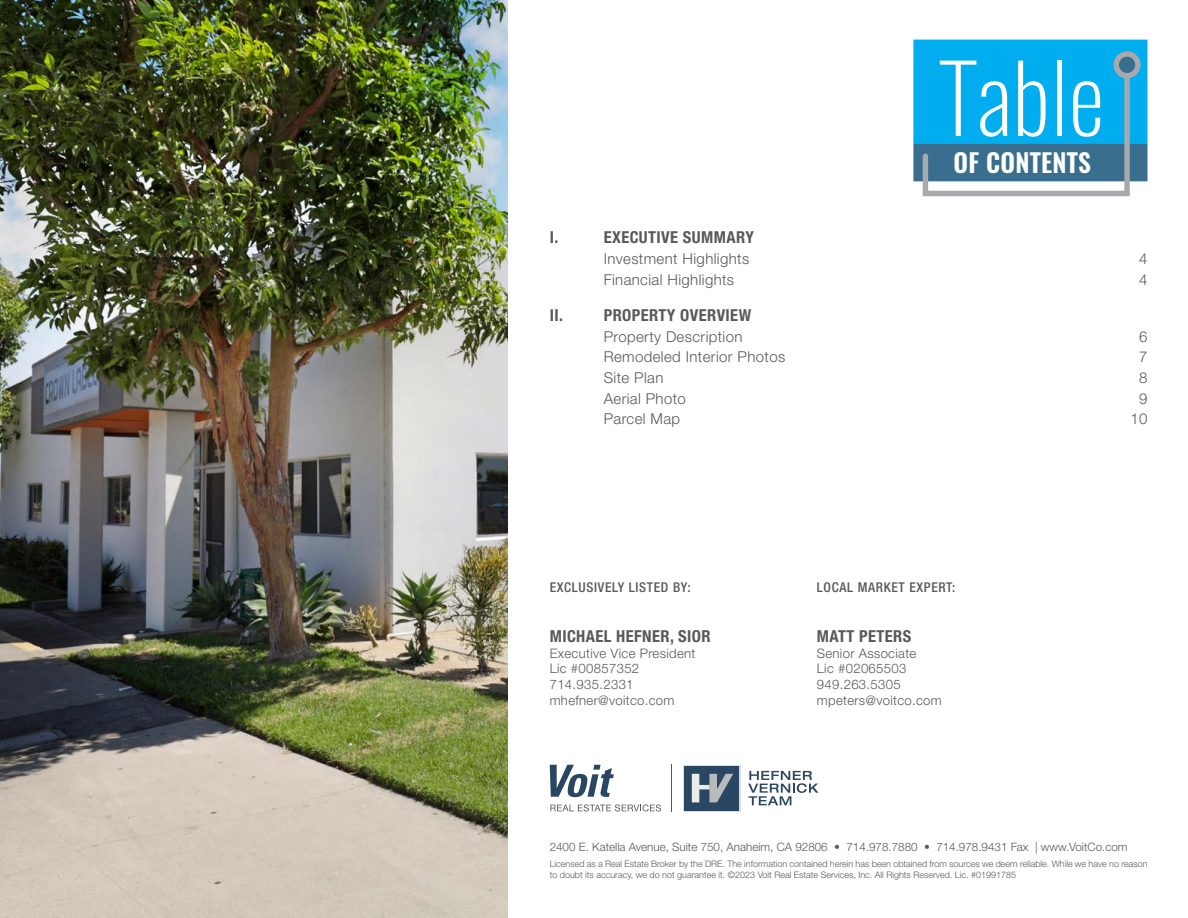
<style>
.page{position:relative;width:1188px;height:918px;background:#fff}
.page>*{position:absolute;margin:0;border:0;box-sizing:border-box;transform-origin:0 0}
.Property_Address{font:200 93px "Oswald";letter-spacing:.01em;color:#fff}
.Property_Address_2{font:600 25.5px "Oswald";letter-spacing:.01em;color:#fff}
.Broker_Name{font:700 condensed 16.5px "Helvetica Neue LT Std";letter-spacing:.025em;color:#58595b}
.t1{font:300 15px "Helvetica Neue LT Std";letter-spacing:.025em;color:#58595b}
.Prepared_By{font:500 condensed 13.5px "Helvetica Neue LT Std";letter-spacing:.05em;color:#58595b}
.Broker_Info{font:300 13.2px "Helvetica Neue LT Std";letter-spacing:.025em;color:#58595b}
.t2{font:300 11.7px "Helvetica Neue LT Std";color:#58595b}
.t3{font:300 9px/10.8px "Helvetica Neue LT Std";color:#58595b}
</style>
<div class="page">
<img style="left:0;top:0;width:508px;height:918px">
<div style="left:683px;top:765px;width:57px;height:47px;background:#294763"></div>
<svg style="left:550px;top:804px;width:111px;height:8px"></svg>
<svg style="left:550px;top:765px;width:64px;height:32px"></svg>
<hr style="left:671px;top:765px;width:1px;height:47px;background:#58595b">
<svg style="left:748px;top:771px;width:70px;height:34px"></svg>
<svg style="left:692px;top:774px;width:41px;height:28px"></svg>
<div style="left:913px;top:40px;width:234px;height:105px;background:#00aeef"></div>
<div style="left:913px;top:144px;width:234px;height:37px;background:#396e8e"></div>
<div style="left:1117px;top:56px;width:19px;height:19px;background:#396e8e;border-radius:50%"></div>
<svg style="left:920px;top:70px;width:212px;height:127px"></svg>
<div style="left:1114px;top:51px;width:27px;height:27px;border:5px solid #a7a9ac;border-radius:50%"></div>
<p class="Property_Address" style="left:940px;top:36px;width:165px">Table</p>
<p class="Property_Address_2" style="left:954px;top:144px;width:139px">OF CONTENTS</p>
<p class="Broker_Name" style="left:550px;top:228px;width:10px">I.</p>
<p class="Broker_Name" style="left:604px;top:228px;width:152px">EXECUTIVE SUMMARY</p>
<p class="t1" style="left:604px;top:250px;width:147px">Investment Highlights</p>
<p class="t1" style="left:1139px;top:250px;width:10px">4</p>
<p class="t1" style="left:604px;top:270px;width:132px">Financial Highlights</p>
<p class="t1" style="left:1139px;top:270px;width:10px">4</p>
<p class="Broker_Name" style="left:550px;top:305px;width:15px">II.</p>
<p class="Broker_Name" style="left:604px;top:305px;width:149px">PROPERTY OVERVIEW</p>
<p class="t1" style="left:604px;top:327px;width:140px">Property Description</p>
<p class="t1" style="left:1139px;top:327px;width:10px">6</p>
<p class="t1" style="left:604px;top:348px;width:183px">Remodeled Interior Photos</p>
<p class="t1" style="left:1139px;top:348px;width:10px">7</p>
<p class="t1" style="left:604px;top:368px;width:61px">Site Plan</p>
<p class="t1" style="left:1139px;top:368px;width:10px">8</p>
<p class="t1" style="left:604px;top:389px;width:84px">Aerial Photo</p>
<p class="t1" style="left:1139px;top:389px;width:10px">9</p>
<p class="t1" style="left:604px;top:410px;width:78px">Parcel Map</p>
<p class="t1" style="left:1130px;top:410px;width:19px">10</p>
<p class="Prepared_By" style="left:550px;top:579px;width:143px">EXCLUSIVELY LISTED BY:</p>
<p class="Prepared_By" style="left:817px;top:579px;width:140px">LOCAL MARKET EXPERT:</p>
<p class="Broker_Name" style="left:817px;top:626px;width:96px">MATT PETERS</p>
<p class="Broker_Info" style="left:817px;top:645px;width:101px">Senior Associate</p>
<p class="Broker_Info" style="left:817px;top:661px;width:91px">Lic #02065503</p>
<p class="Broker_Info" style="left:817px;top:676px;width:85px">949.263.5305</p>
<p class="Broker_Info" style="left:817px;top:692px;width:126px">mpeters@voitco.com</p>
<p class="Broker_Name" style="left:550px;top:626px;width:162px">MICHAEL HEFNER, SIOR</p>
<p class="Broker_Info" style="left:550px;top:645px;width:147px">Executive Vice President</p>
<p class="Broker_Info" style="left:550px;top:661px;width:91px">Lic #00857352</p>
<p class="Broker_Info" style="left:550px;top:676px;width:85px">714.935.2331</p>
<p class="Broker_Info" style="left:550px;top:692px;width:126px">mhefner@voitco.com</p>
<p class="t2" style="left:550px;top:839px;width:579px">2400 E. Katella Avenue, Suite 750, Anaheim, CA 92806 • 714.978.7880 • 714.978.9431 Fax | www.VoitCo.com</p>
<p class="t3" style="left:550px;top:858px;width:599px">Licensed as a Real Estate Broker by the DRE. The information contained herein has been obtained from sources we deem reliable. While we have no reason to doubt its accuracy, we do not guarantee it. ©2023 Voit Real Estate Services, Inc. All Rights Reserved. Lic. #01991785</p>
</div>
